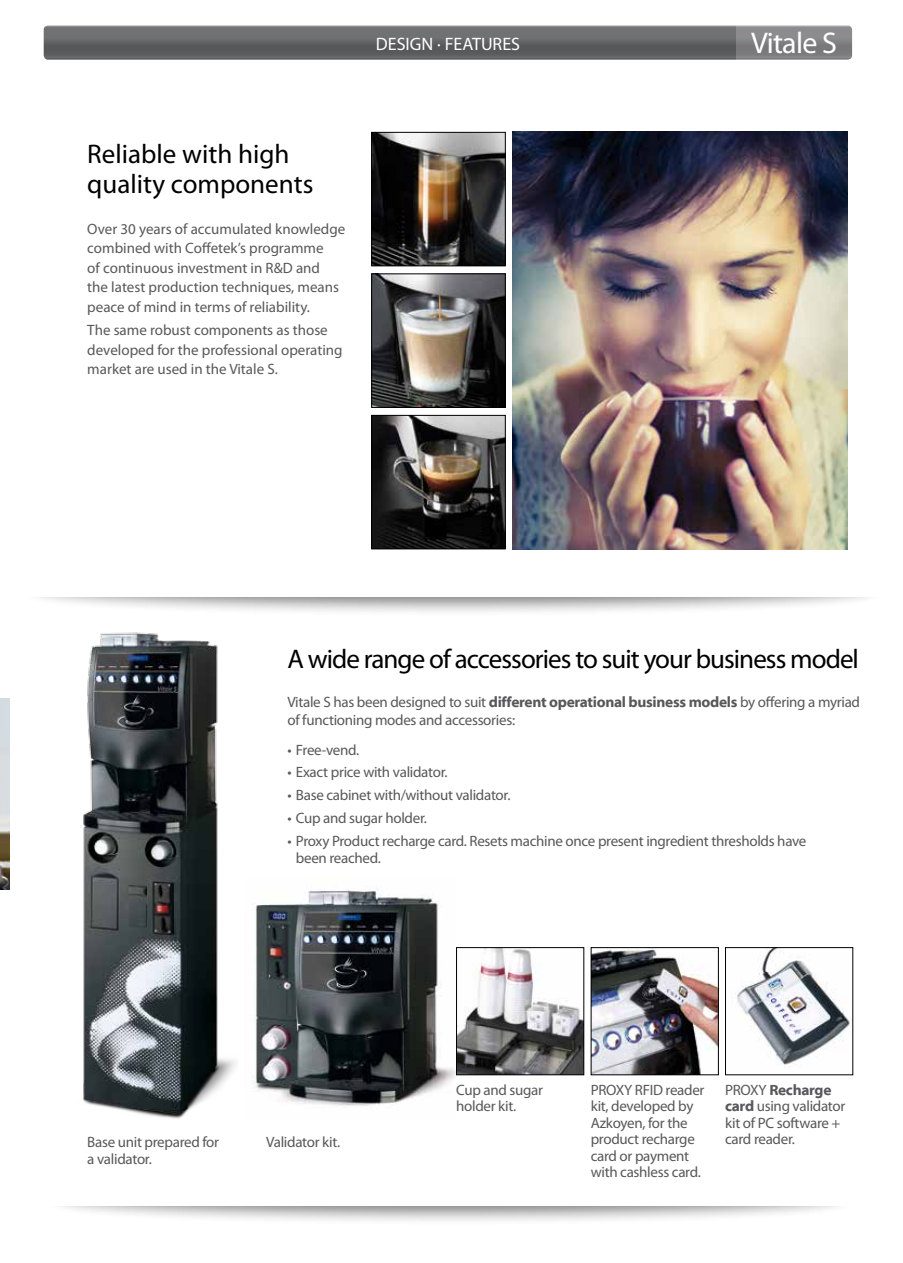
<style>
.page{position:relative;width:903px;height:1263px;background:#fff}
.page>*{position:absolute;margin:0;border:0;box-sizing:border-box;transform-origin:0 0}
.t1{font:30px "Myriad Pro";letter-spacing:-.025em;color:#fff}
.t2{font:27px "Myriad Pro";letter-spacing:-.035em;color:#000}
.t3{font:27px/30px "Myriad Pro";color:#000}
.t4{font:18px "Myriad Pro";color:#fff}
.t5{font:15px/16.5px "Myriad Pro";letter-spacing:-.02em;color:#58585a}
.t6{font:15px/19.5px "Myriad Pro";color:#58585a}
.t7{font:700 15px "Myriad Web Pro";letter-spacing:-.02em;color:#58585a}
.s1{font-family:"Myriad Web Pro";font-weight:700}
.s2{font-family:"Myriad Pro";font-weight:400}
</style>
<div class="page">
<svg style="left:44px;top:26px;width:692px;height:34px;background:#676769"></svg>
<div style="left:736px;top:26px;width:115px;height:34px;background:#828384"></div>
<div style="left:44px;top:1164px;width:810px;height:62px;background:#000;opacity:.5"></div>
<div style="left:34px;top:1165px;width:835px;height:40px;background:#fff"></div>
<div style="left:21px;top:555px;width:864px;height:62px;background:#000;opacity:.5"></div>
<div style="left:9px;top:556px;width:893px;height:40px;background:#fff"></div>
<img style="left:83px;top:632px;width:153px;height:487px">
<img style="left:253px;top:889px;width:203px;height:217px">
<img style="left:458px;top:949px;width:124px;height:124px">
<div style="left:456px;top:947px;width:128px;height:128px;border:1px solid #000"></div>
<img style="left:732px;top:949px;width:118px;height:116px">
<div style="left:725px;top:947px;width:127px;height:128px;border:1px solid #000"></div>
<img style="left:592px;top:949px;width:124px;height:124px">
<div style="left:590px;top:947px;width:128px;height:128px;border:1px solid #000"></div>
<img style="left:0;top:698px;width:9px;height:191px">
<img style="left:373px;top:276px;width:130px;height:130px">
<div style="left:371px;top:274px;width:134px;height:134px;border:1px solid #000"></div>
<img style="left:373px;top:417px;width:130px;height:130px">
<div style="left:371px;top:415px;width:134px;height:134px;border:1px solid #000"></div>
<img style="left:373px;top:134px;width:130px;height:130px">
<div style="left:371px;top:132px;width:134px;height:134px;border:1px solid #000"></div>
<img style="left:512px;top:132px;width:335px;height:417px">
<p class="t4" style="left:376px;top:33px;width:146px">DESIGN · FEATURES</p>
<h1 class="t1" style="left:751px;top:24px;width:87px">Vitale S</h1>
<h2 class="t3" style="left:87px;top:138px;width:227px">Reliable with high quality components</h2>
<p class="t6" style="left:87px;top:219px;width:259px">Over 30 years of accumulated knowledge combined with Coffetek’s programme<br>of continuous investment in R&amp;D and<br>the latest production techniques, means peace of mind in terms of reliability.</p>
<p class="t6" style="left:87px;top:320px;width:257px">The same robust components as those developed for the professional operating market are used in the Vitale S.</p>
<h2 class="t2" style="left:287px;top:642px;width:573px">A wide range of accessories to suit your business model</h2>
<p class="t5" style="left:287px;top:693px;width:574px;line-height:18px">Vitale S has been designed to suit <span class="s1">different operational business models</span> by offering a myriad of functioning modes and accessories:</p>
<p class="t5" style="left:287px;top:741px;width:73px">• Free-vend.</p>
<p class="t5" style="left:287px;top:764px;width:162px">• Exact price with validator.</p>
<p class="t5" style="left:287px;top:787px;width:224px">• Base cabinet with/without validator.</p>
<p class="t5" style="left:287px;top:810px;width:141px">• Cup and sugar holder.</p>
<p class="t5" style="left:296px;top:832px;width:512px;text-indent:-9px">• Proxy Product recharge card. Resets machine once present ingredient thresholds have been reached.</p>
<p class="t5" style="left:87px;top:1134px;width:133px">Base unit prepared for</p>
<p class="t5" style="left:266px;top:1134px;width:75px">Validator kit.</p>
<p class="t5" style="left:87px;top:1150px;width:66px">a validator.</p>
<p class="t5" style="left:456px;top:1081px;width:88px">Cup and sugar holder kit.</p>
<p class="t5" style="left:590px;top:1081px;width:115px">PROXY RFID reader kit, developed by<br>Azkoyen, for the product recharge card or payment with cashless card.</p>
<p class="t7" style="left:725px;top:1081px;width:108px"><span class="s2">PROXY</span> Recharge</p>
<p class="t5" style="left:725px;top:1098px;width:122px"><span class="s1">card</span> using validator kit of PC software + card reader.</p>
</div>
